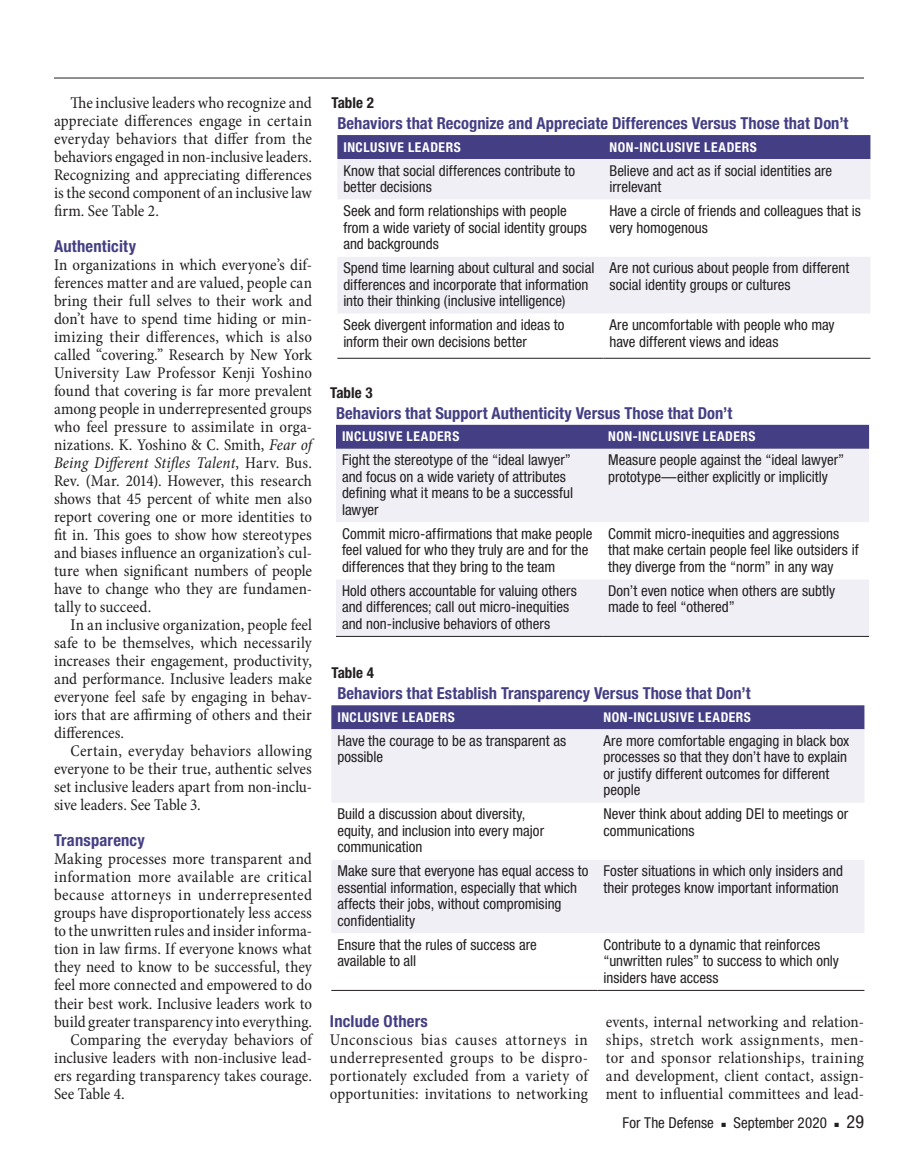
<style>
.page{position:relative;width:918px;height:1175px;background:#fff}
.page>*{position:absolute;margin:0;border:0;box-sizing:border-box;transform-origin:0 0}
.t1{font:condensed 18px "Helvetica Neue LT Std";color:#231f20}
.t2{font:condensed 16.5px/18px "Minion Pro";color:#231f20;text-align:justify}
.t3{font:700 condensed 16.5px "Helvetica Neue LT Std";letter-spacing:.005em;color:#443f84}
.t4{font:condensed 16.5px "Minion Pro";letter-spacing:.02em;color:#231f20}
.t5{font:condensed 16.5px "Minion Pro";letter-spacing:.025em;color:#231f20}
.t6{font:condensed 15px/16.5px "Helvetica Neue LT Std";color:#231f20}
.t7{font:700 condensed 15px "Helvetica Neue LT Std";letter-spacing:.005em;color:#231f20}
.t8{font:700 condensed 13.5px "Helvetica Neue LT Std";letter-spacing:.04em;color:#fff}
.s1{font-style:italic}
</style>
<div class="page">
<hr style="left:54px;top:78px;width:810px;height:1px;background:#231f20">
<div style="left:331px;top:705px;width:533px;height:24px;background:#443f84"></div>
<div style="left:331px;top:729px;width:533px;height:73px;background:#f0eff6"></div>
<svg style="left:331px;top:802px;width:533px;height:188px"></svg>
<hr style="left:331px;top:990px;width:266px;height:1px;background:#231f20">
<hr style="left:597px;top:990px;width:267px;height:1px;background:#231f20">
<div style="left:337px;top:135px;width:533px;height:24px;background:#443f84"></div>
<div style="left:337px;top:159px;width:533px;height:154px;background:#f0eff6"></div>
<svg style="left:337px;top:200px;width:533px;height:56px"></svg>
<svg style="left:337px;top:357px;width:533px;height:1px"></svg>
<hr style="left:337px;top:358px;width:266px;height:1px;background:#231f20">
<hr style="left:603px;top:358px;width:267px;height:1px;background:#231f20">
<div style="left:336px;top:425px;width:533px;height:24px;background:#443f84"></div>
<div style="left:336px;top:449px;width:533px;height:187px;background:#f0eff6"></div>
<svg style="left:336px;top:522px;width:533px;height:57px"></svg>
<hr style="left:336px;top:636px;width:266px;height:1px;background:#231f20">
<hr style="left:602px;top:636px;width:267px;height:1px;background:#231f20">
<p class="t2" style="left:54px;top:94px;width:260px;text-indent:16px">The inclusive leaders who recognize and appreciate differences engage in certain everyday behaviors that differ from the behaviors engaged in non-inclusive leaders.<br>Recognizing and appreciating differences is the second component of an inclusive law firm. See Table 2.</p>
<p class="t3" style="left:54px;top:236px;width:84px">Authenticity</p>
<p class="t2" style="left:54px;top:256px;width:260px">In organizations in which everyone’s dif&shy;ferences matter and are valued, people can bring their full selves to their work and don’t have to spend time hiding or min&shy;imizing their differences, which is also called “covering.” Research by New York University Law Professor Kenji Yoshino found that covering is far more prevalent among people in underrepresented groups who feel pressure to assimilate in orga&shy;nizations. K. Yoshino &amp; C. Smith, <span class="s1">Fear of Being Different Stifles Talent</span>, Harv. Bus.<br>Rev. (Mar. 2014). However, this research shows that 45 percent of white men also report covering one or more identities to fit in. This goes to show how stereotypes and biases influence an organization’s cul&shy;ture when significant numbers of people have to change who they are fundamen&shy;tally to succeed.</p>
<p class="t2" style="left:54px;top:616px;width:260px;text-indent:16px">In an inclusive organization, people feel safe to be themselves, which necessarily increases their engagement, productivity, and performance. Inclusive leaders make everyone feel safe by engaging in behav&shy;iors that are affirming of others and their differences.</p>
<p class="t2" style="left:54px;top:742px;width:260px;text-indent:16px">Certain, everyday behaviors allowing everyone to be their true, authentic selves set inclusive leaders apart from non-inclu&shy;sive leaders. See Table 3.</p>
<p class="t3" style="left:54px;top:830px;width:92px">Transparency</p>
<p class="t2" style="left:54px;top:850px;width:259px">Making processes more transparent and</p>
<p class="t4" style="left:54px;top:866px;width:260px">information more available are critical</p>
<p class="t5" style="left:54px;top:884px;width:260px">because attorneys in underrepresented</p>
<p class="t2" style="left:54px;top:904px;width:260px">groups have disproportionately less access</p>
<p class="t2" style="left:54px;top:922px;width:259px">to the unwritten rules and insider informa-</p>
<p class="t2" style="left:54px;top:940px;width:259px">tion in law firms. If everyone knows what</p>
<p class="t2" style="left:54px;top:958px;width:260px">they need to know to be successful, they</p>
<p class="t2" style="left:54px;top:976px;width:259px">feel more connected and empowered to do</p>
<p class="t2" style="left:54px;top:994px;width:260px">their best work. Inclusive leaders work to</p>
<p class="t2" style="left:54px;top:1012px;width:260px">build greater transparency into everything.</p>
<p class="t2" style="left:70px;top:1030px;width:243px">Comparing the everyday behaviors of</p>
<p class="t2" style="left:54px;top:1048px;width:259px">inclusive leaders with non-inclusive lead-</p>
<p class="t2" style="left:54px;top:1066px;width:259px">ers regarding transparency takes courage.</p>
<p class="t2" style="left:54px;top:1084px;width:72px">See Table 4.</p>
<p class="t7" style="left:331px;top:94px;width:44px">Table 2</p>
<p class="t3" style="left:337px;top:113px;width:513px">Behaviors that Recognize and Appreciate Differences Versus Those that Don’t</p>
<p class="t8" style="left:343px;top:139px;width:119px">INCLUSIVE LEADERS</p>
<p class="t8" style="left:609px;top:139px;width:149px">NON-INCLUSIVE LEADERS</p>
<p class="t6" style="left:343px;top:162px;width:233px">Know that social differences contribute to better decisions</p>
<p class="t6" style="left:609px;top:162px;width:224px">Believe and act as if social identities are irrelevant</p>
<p class="t6" style="left:343px;top:202px;width:245px">Seek and form relationships with people from a wide variety of social identity groups and backgrounds</p>
<p class="t6" style="left:609px;top:202px;width:253px">Have a circle of friends and colleagues that is very homogenous</p>
<p class="t6" style="left:343px;top:259px;width:253px">Spend time learning about cultural and social differences and incorporate that information into their thinking (inclusive intelligence)</p>
<p class="t6" style="left:609px;top:259px;width:241px">Are not curious about people from different social identity groups or cultures</p>
<p class="t6" style="left:343px;top:316px;width:223px">Seek divergent information and ideas to inform their own decisions better</p>
<p class="t6" style="left:609px;top:316px;width:227px">Are uncomfortable with people who may have different views and ideas</p>
<p class="t7" style="left:330px;top:383px;width:44px">Table 3</p>
<p class="t3" style="left:336px;top:403px;width:398px">Behaviors that Support Authenticity Versus Those that Don’t</p>
<p class="t8" style="left:342px;top:428px;width:119px">INCLUSIVE LEADERS</p>
<p class="t8" style="left:608px;top:428px;width:149px">NON-INCLUSIVE LEADERS</p>
<p class="t6" style="left:342px;top:451px;width:233px">Fight the stereotype of the “ideal lawyer” and focus on a wide variety of attributes defining what it means to be a successful lawyer</p>
<p class="t6" style="left:608px;top:451px;width:238px">Measure people against the “ideal lawyer” prototype—either explicitly or implicitly</p>
<p class="t6" style="left:342px;top:525px;width:252px">Commit micro-affirmations that make people feel valued for who they truly are and for the differences that they bring to the team</p>
<p class="t6" style="left:608px;top:525px;width:252px">Commit micro-inequities and aggressions that make certain people feel like outsiders if they diverge from the “norm” in any way</p>
<p class="t6" style="left:342px;top:582px;width:236px">Hold others accountable for valuing others and differences; call out micro-inequities and non-inclusive behaviors of others</p>
<p class="t6" style="left:608px;top:582px;width:229px">Don’t even notice when others are subtly made to feel “othered”</p>
<p class="t7" style="left:331px;top:664px;width:44px">Table 4</p>
<p class="t3" style="left:337px;top:683px;width:415px">Behaviors that Establish Transparency Versus Those that Don’t</p>
<p class="t8" style="left:337px;top:709px;width:119px">INCLUSIVE LEADERS</p>
<p class="t8" style="left:603px;top:709px;width:149px">NON-INCLUSIVE LEADERS</p>
<p class="t6" style="left:337px;top:732px;width:231px">Have the courage to be as transparent as possible</p>
<p class="t6" style="left:603px;top:732px;width:247px">Are more comfortable engaging in black box processes so that they don’t have to explain or justify different outcomes for different people</p>
<p class="t6" style="left:337px;top:805px;width:208px">Build a discussion about diversity, equity, and inclusion into every major communication</p>
<p class="t6" style="left:603px;top:805px;width:246px">Never think about adding DEI to meetings or communications</p>
<p class="t6" style="left:337px;top:862px;width:253px">Make sure that everyone has equal access to essential information, especially that which affects their jobs, without compromising confidentiality</p>
<p class="t6" style="left:603px;top:862px;width:241px">Foster situations in which only insiders and their proteges know important information</p>
<p class="t6" style="left:337px;top:936px;width:201px">Ensure that the rules of success are available to all</p>
<p class="t6" style="left:603px;top:936px;width:237px">Contribute to a dynamic that reinforces “unwritten rules” to success to which only insiders have access</p>
<p class="t3" style="left:330px;top:1010px;width:99px">Include Others</p>
<p class="t2" style="left:330px;top:1030px;width:259px">Unconscious bias causes attorneys in underrepresented groups to be dispro&shy;portionately excluded from a variety of opportunities: invitations to networking</p>
<p class="t2" style="left:606px;top:1012px;width:260px">events, internal networking and relation&shy;ships, stretch work assignments, men&shy;tor and sponsor relationships, training and development, client contact, assign&shy;ment to influential committees and lead-</p>
<p class="t6" style="left:623px;top:1114px;width:93px">For The Defense</p>
<p class="t6" style="left:721px;top:1114px;width:107px">■ September 2020</p>
<p class="t1" style="left:835px;top:1111px;width:31px">■ 29</p>
</div>
